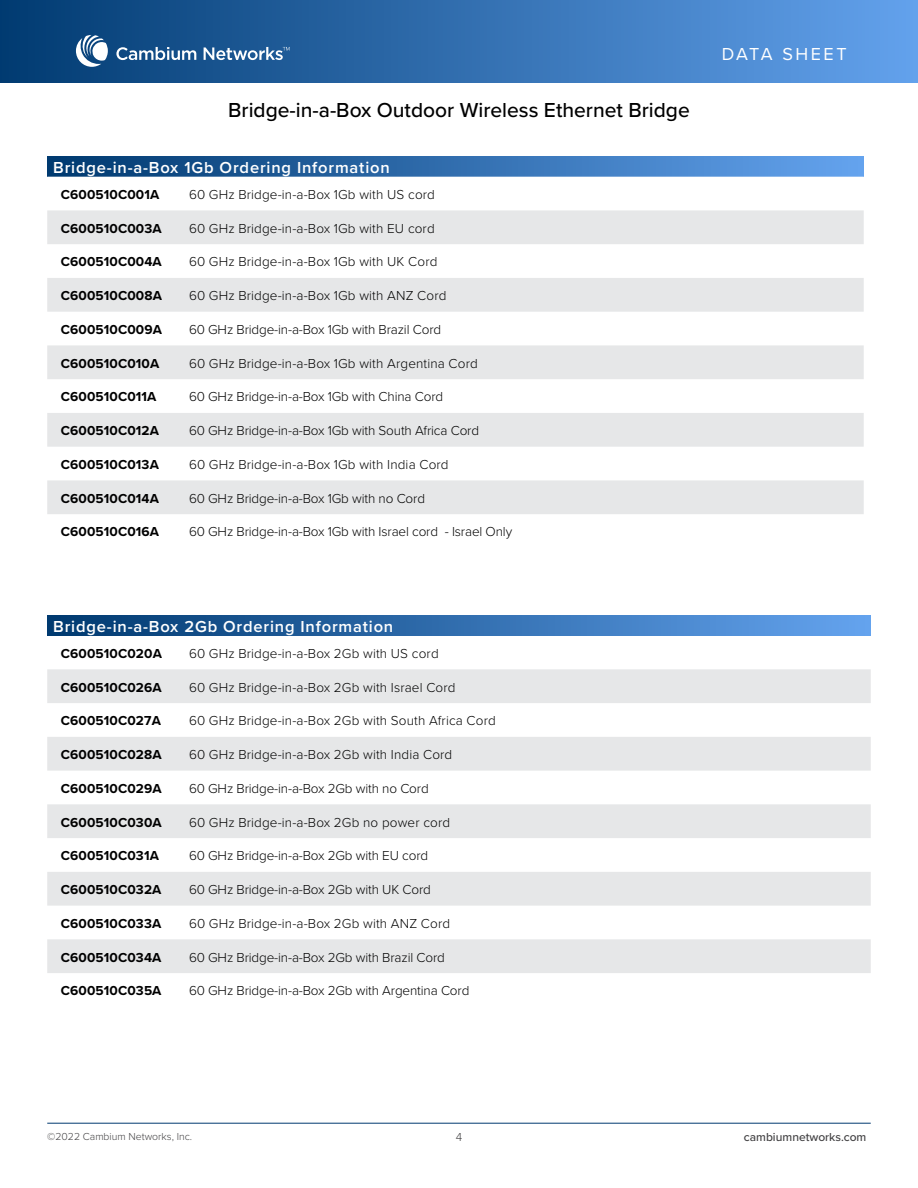
<style>
.page{position:relative;width:918px;height:1188px;background:#fff}
.page>*{position:absolute;margin:0;border:0;box-sizing:border-box;transform-origin:0 0}
.t1{font:500 21px "Proxima Nova";color:#000}
.t2{font:18px "Proxima Nova";letter-spacing:.14em;color:#fff}
.t3{font:600 16.5px "Proxima Nova";letter-spacing:.05em;color:#fff}
.t4{font:300 13.5px "Proxima Nova";letter-spacing:.01em;color:#000}
.t5{font:300 13.5px "Proxima Nova";letter-spacing:-.01em;color:#000}
.t6{font:700 13.5px "Proxima Nova";letter-spacing:.01em;color:#000}
.t7{font:500 12px "Proxima Nova";color:#414042}
.t8{font:300 12px "Proxima Nova";color:#414042}
.t9{font:300 10.5px "Proxima Nova";color:#414042}
</style>
<div class="page">
<hr style="left:47px;top:1123px;width:824px;height:1px;background:#003a70">
<div style="left:0;top:0;width:918px;height:82px;background:linear-gradient(to right,#013b71,#63a2ec)"></div>
<svg style="left:116px;top:47px;width:224px;height:23px;background:#3c6ea1"></svg>
<svg style="left:66px;top:35px;width:42px;height:44px"></svg>
<div style="left:47px;top:615px;width:824px;height:21px;background:linear-gradient(to right,#00396f,#64a3ee)"></div>
<svg style="left:47px;top:669px;width:824px;height:304px;fill:#e6e7e8"></svg>
<div style="left:47px;top:156px;width:817px;height:21px;background:linear-gradient(to right,#00396f,#64a3ee)"></div>
<svg style="left:47px;top:210px;width:817px;height:304px;fill:#e6e7e8"></svg>
<h1 class="t1" style="left:228px;top:95px;width:463px">Bridge-in-a-Box Outdoor Wireless Ethernet Bridge</h1>
<p class="t3" style="left:53px;top:155px;width:338px">Bridge-in-a-Box 1Gb Ordering Information</p>
<p class="t6" style="left:61px;top:184px;width:100px">C600510C001A</p>
<p class="t4" style="left:189px;top:184px;width:248px">60 GHz Bridge-in-a-Box 1Gb with US cord</p>
<p class="t6" style="left:61px;top:218px;width:103px">C600510C003A</p>
<p class="t4" style="left:189px;top:218px;width:247px">60 GHz Bridge-in-a-Box 1Gb with EU cord</p>
<p class="t6" style="left:61px;top:252px;width:103px">C600510C004A</p>
<p class="t4" style="left:189px;top:252px;width:250px">60 GHz Bridge-in-a-Box 1Gb with UK Cord</p>
<p class="t6" style="left:61px;top:286px;width:103px">C600510C008A</p>
<p class="t4" style="left:189px;top:286px;width:259px">60 GHz Bridge-in-a-Box 1Gb with ANZ Cord</p>
<p class="t6" style="left:61px;top:319px;width:103px">C600510C009A</p>
<p class="t5" style="left:189px;top:319px;width:254px">60 GHz Bridge-in-a-Box 1Gb with Brazil Cord</p>
<p class="t6" style="left:61px;top:353px;width:100px">C600510C010A</p>
<p class="t4" style="left:189px;top:353px;width:290px">60 GHz Bridge-in-a-Box 1Gb with Argentina Cord</p>
<p class="t6" style="left:61px;top:387px;width:97px">C600510C011A</p>
<p class="t5" style="left:189px;top:387px;width:256px">60 GHz Bridge-in-a-Box 1Gb with China Cord</p>
<p class="t6" style="left:61px;top:421px;width:100px">C600510C012A</p>
<p class="t5" style="left:189px;top:421px;width:292px">60 GHz Bridge-in-a-Box 1Gb with South Africa Cord</p>
<p class="t6" style="left:61px;top:454px;width:100px">C600510C013A</p>
<p class="t4" style="left:189px;top:454px;width:261px">60 GHz Bridge-in-a-Box 1Gb with India Cord</p>
<p class="t6" style="left:61px;top:488px;width:100px">C600510C014A</p>
<p class="t5" style="left:189px;top:488px;width:238px">60 GHz Bridge-in-a-Box 1Gb with no Cord</p>
<p class="t6" style="left:61px;top:522px;width:100px">C600510C016A</p>
<p class="t5" style="left:189px;top:522px;width:325px">60 GHz Bridge-in-a-Box 1Gb with Israel cord - Israel Only</p>
<p class="t3" style="left:53px;top:614px;width:342px">Bridge-in-a-Box 2Gb Ordering Information</p>
<p class="t6" style="left:61px;top:643px;width:103px">C600510C020A</p>
<p class="t4" style="left:189px;top:643px;width:251px">60 GHz Bridge-in-a-Box 2Gb with US cord</p>
<p class="t6" style="left:61px;top:677px;width:102px">C600510C026A</p>
<p class="t4" style="left:189px;top:677px;width:268px">60 GHz Bridge-in-a-Box 2Gb with Israel Cord</p>
<p class="t6" style="left:61px;top:711px;width:102px">C600510C027A</p>
<p class="t4" style="left:189px;top:711px;width:308px">60 GHz Bridge-in-a-Box 2Gb with South Africa Cord</p>
<p class="t6" style="left:61px;top:745px;width:102px">C600510C028A</p>
<p class="t4" style="left:189px;top:745px;width:265px">60 GHz Bridge-in-a-Box 2Gb with India Cord</p>
<p class="t6" style="left:61px;top:778px;width:103px">C600510C029A</p>
<p class="t5" style="left:189px;top:778px;width:241px">60 GHz Bridge-in-a-Box 2Gb with no Cord</p>
<p class="t6" style="left:61px;top:812px;width:103px">C600510C030A</p>
<p class="t4" style="left:189px;top:812px;width:263px">60 GHz Bridge-in-a-Box 2Gb no power cord</p>
<p class="t6" style="left:61px;top:846px;width:100px">C600510C031A</p>
<p class="t5" style="left:189px;top:846px;width:241px">60 GHz Bridge-in-a-Box 2Gb with EU cord</p>
<p class="t6" style="left:61px;top:880px;width:102px">C600510C032A</p>
<p class="t5" style="left:189px;top:880px;width:243px">60 GHz Bridge-in-a-Box 2Gb with UK Cord</p>
<p class="t6" style="left:61px;top:913px;width:102px">C600510C033A</p>
<p class="t4" style="left:189px;top:913px;width:263px">60 GHz Bridge-in-a-Box 2Gb with ANZ Cord</p>
<p class="t6" style="left:61px;top:947px;width:102px">C600510C034A</p>
<p class="t5" style="left:189px;top:947px;width:257px">60 GHz Bridge-in-a-Box 2Gb with Brazil Cord</p>
<p class="t6" style="left:61px;top:981px;width:102px">C600510C035A</p>
<p class="t5" style="left:189px;top:981px;width:282px">60 GHz Bridge-in-a-Box 2Gb with Argentina Cord</p>
<h2 class="t2" style="left:722px;top:41px;width:126px">DATA SHEET</h2>
<p class="t9" style="left:47px;top:1128px;width:146px">©2022 Cambium Networks, Inc.</p>
<p class="t8" style="left:456px;top:1128px;width:8px">4</p>
<p class="t7" style="left:744px;top:1128px;width:124px">cambiumnetworks.com</p>
</div>
